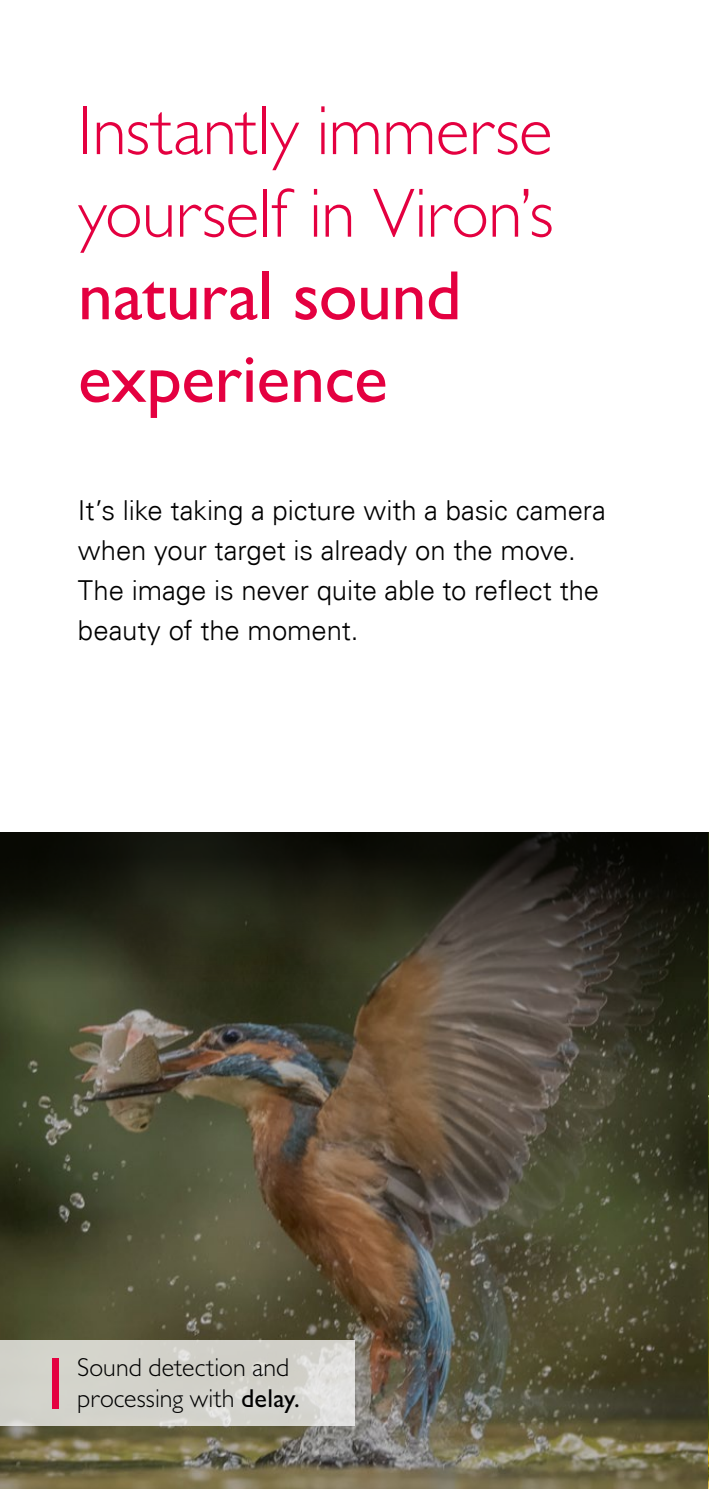
<style>
.page{position:relative;width:709px;height:1489px;background:#fff}
.page>*{position:absolute;margin:0;border:0;box-sizing:border-box;transform-origin:0 0}
.t1{font:300 70px/82.5px "Gill Sans MT Pro";letter-spacing:-.005em;color:#e40040}
.t2{font:500 70px/82.5px "Gill Sans MT Pro";letter-spacing:-.005em;color:#e40040}
.t3{font:300 27.5px/40px "Univers Com 45";letter-spacing:-.005em;color:#000}
.t4{font:300 26px/31.2px "Gill Sans MT Pro";letter-spacing:.005em;color:#000}
.s1{font-weight:500}
</style>
<div class="page">
<img style="left:0;top:993px;width:708px;height:495px">
<svg style="left:0;top:832px;width:708px;height:161px;background:#28271b"></svg>
<svg style="left:0;top:1340px;width:354px;height:85px;background:#d4d4cd"></svg>
<div style="left:52px;top:1357px;width:7px;height:51px;background:#e40040"></div>
<img style="left:708px;top:832px;width:1px;height:656px">
<hr style="left:708px;top:1339px;width:1px;height:86px;background:#fff">
<h1 class="t1" style="left:78px;top:88px;width:477px">Instantly immerse yourself in Viron’s</h1>
<h1 class="t2" style="left:78px;top:254px;width:385px">natural sound experience</h1>
<p class="t3" style="left:78px;top:490px;width:529px">It’s like taking a picture with a basic camera when your target is already on the move.<br>The image is never quite able to reflect the beauty of the moment.</p>
<p class="t4" style="left:77px;top:1350px;width:224px">Sound detection and processing with <span class="s1">delay.</span></p>
</div>
